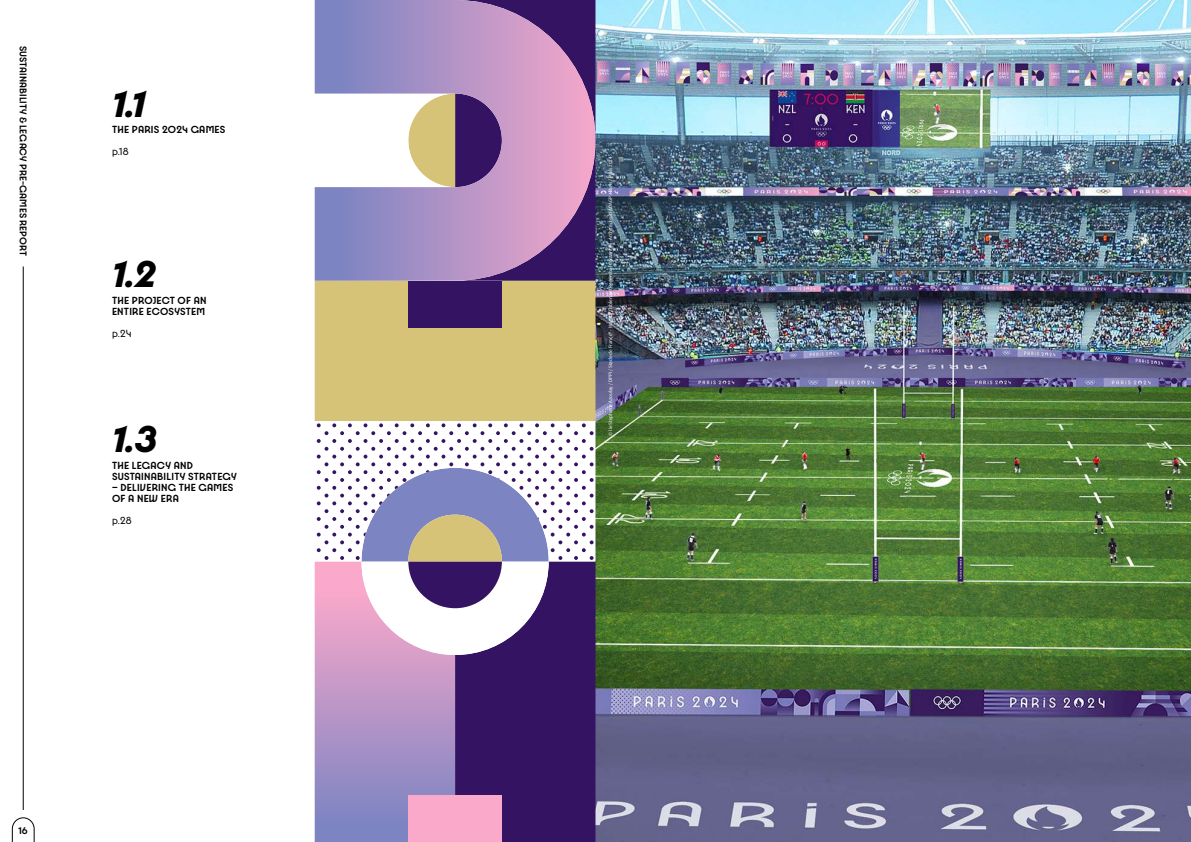
<style>
.page{position:relative;width:1191px;height:842px;background:#fff}
.page>*{position:absolute;margin:0;border:0;box-sizing:border-box;transform-origin:0 0}
.t1{font:italic 700 40px "Paris 2024";color:#000}
.t2{font:600 11px/11px "Paris 2024";letter-spacing:.02em;color:#000}
.t3{font:11px "Paris 2024";color:#000}
.t4{font:600 10.4px "Paris 2024";letter-spacing:.015em;color:#000}
.t5{font:5.2px "Source Sans Variable";color:#fff}
</style>
<div class="page">
<img style="left:596px;top:0;width:595px;height:842px">
<svg style="left:315px;top:281px;width:280px;height:561px"></svg>
<svg style="left:315px;top:0;width:280px;height:281px;background:#ab90ba"></svg>
<svg style="left:12px;top:817px;width:23px;height:25px"></svg>
<hr style="left:23px;top:266px;width:1px;height:544px;background:#000">
<p class="t4" style="left:30px;top:46px;width:212px;rotate:90deg">SUSTAINABILITY &amp; LEGACY PRE-GAMES REPORT</p>
<h1 class="t1" style="left:112px;top:78px;width:35px">1.1</h1>
<p class="t2" style="left:112px;top:124px;width:115px">THE PARIS 2024 GAMES</p>
<p class="t3" style="left:112px;top:145px;width:18px">p.18</p>
<h1 class="t1" style="left:112px;top:249px;width:45px">1.2</h1>
<p class="t2" style="left:112px;top:294px;width:96px">THE PROJECT OF AN<br>ENTIRE ECOSYSTEM</p>
<p class="t3" style="left:112px;top:327px;width:21px">p.24</p>
<h1 class="t1" style="left:112px;top:414px;width:46px">1.3</h1>
<p class="t2" style="left:112px;top:459px;width:126px">THE LEGACY AND<br>SUSTAINABILITY STRATEGY</p>
<p class="t2" style="left:112px;top:481px;width:123px">– DELIVERING THE GAMES<br>OF A NEW ERA</p>
<p class="t3" style="left:112px;top:514px;width:21px">p.28</p>
<p class="t4" style="left:19px;top:824px;width:11px">16</p>
<p class="t5" style="left:607px;top:436px;width:281px;rotate:-90deg">© lie Stephane Azoulay / DPPI / Stade de France® - Macary Zublena et Regembal Costantini - Architectes© ADAGP - Paris / Paris 2024</p>
</div>
